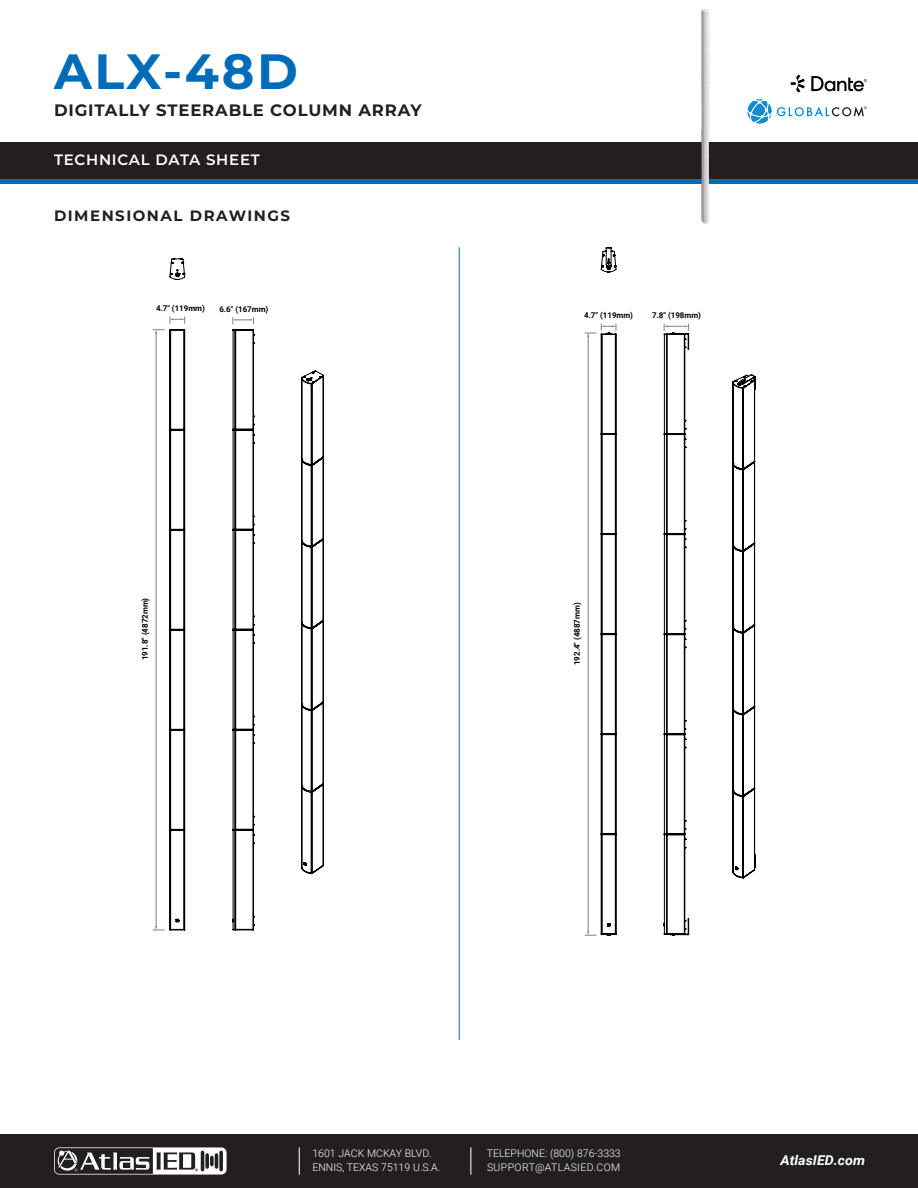
<style>
.page{position:relative;width:918px;height:1188px;background:#fff}
.page>*{position:absolute;margin:0;border:0;box-sizing:border-box;transform-origin:0 0}
.t1{font:700 49.5px "Montserrat";letter-spacing:.05em;color:#006cb7}
.t2{font:700 16.5px "Montserrat";letter-spacing:.05em;color:#231f20}
.t3{font:700 15px "Montserrat";letter-spacing:.1em;color:#231f20}
.t4{font:600 15px "Montserrat";letter-spacing:.05em;color:#fff}
.t5{font:italic 700 13.5px "Roboto";color:#fff;scale:1.05 1}
.t6{font:300 10.5px/13.5px "Roboto";color:#fff}
.t7{font:700 7.95px "Roboto";color:#000}
</style>
<div class="page">
<div style="left:0;top:1134px;width:918px;height:54px;background:#231f20"></div>
<svg style="left:54px;top:1147px;width:173px;height:28px"></svg>
<svg style="left:299px;top:1147px;width:1px;height:28px"></svg>
<svg style="left:470px;top:1147px;width:1px;height:28px"></svg>
<div style="left:0;top:142px;width:918px;height:5px;background:#231f20"></div>
<div style="left:0;top:178px;width:918px;height:6px;background:#006cb7"></div>
<div style="left:0;top:143px;width:918px;height:36px;background:#231f20"></div>
<hr style="left:459px;top:247px;width:1px;height:793px;background:#006cb7">
<svg style="left:301px;top:370px;width:23px;height:504px"></svg>
<svg style="left:170px;top:258px;width:15px;height:22px"></svg>
<svg style="left:232px;top:317px;width:22px;height:613px"></svg>
<svg style="left:153px;top:317px;width:32px;height:614px"></svg>
<svg style="left:732px;top:374px;width:24px;height:504px"></svg>
<svg style="left:601px;top:247px;width:15px;height:25px"></svg>
<svg style="left:664px;top:324px;width:25px;height:612px"></svg>
<svg style="left:585px;top:324px;width:32px;height:612px"></svg>
<img style="left:701px;top:9px;width:9px;height:215px">
<svg style="left:747px;top:99px;width:120px;height:25px"></svg>
<svg style="left:791px;top:75px;width:14px;height:17px"></svg>
<svg style="left:811px;top:76px;width:56px;height:15px"></svg>
<p class="t1" style="left:54px;top:35px;width:245px">ALX-48D</p>
<p class="t2" style="left:54px;top:98px;width:369px">DIGITALLY STEERABLE COLUMN ARRAY</p>
<h3 class="t4" style="left:54px;top:149px;width:207px">TECHNICAL DATA SHEET</h3>
<p class="t3" style="left:54px;top:204px;width:238px">DIMENSIONAL DRAWINGS</p>
<p class="t7" style="left:156px;top:303px;width:51px">4.7" (119mm)</p>
<p class="t7" style="left:219px;top:304px;width:51px">6.6" (167mm)</p>
<p class="t7" style="left:139px;top:660px;width:64px;rotate:-90deg">191.8" (4872mm)</p>
<p class="t7" style="left:584px;top:310px;width:51px">4.7" (119mm)</p>
<p class="t7" style="left:652px;top:310px;width:51px">7.8" (198mm)</p>
<p class="t7" style="left:571px;top:665px;width:64px;rotate:-90deg">192.4" (4887mm)</p>
<p class="t6" style="left:312px;top:1147px;width:129px">1601 JACK MCKAY BLVD.<br>ENNIS, TEXAS 75119 U.S.A.</p>
<p class="t6" style="left:487px;top:1147px;width:135px">TELEPHONE: (800) 876-3333<br>SUPPORT@ATLASIED.COM</p>
<p class="t5" style="left:781px;top:1151px;width:82px">AtlasIED.com</p>
</div>
